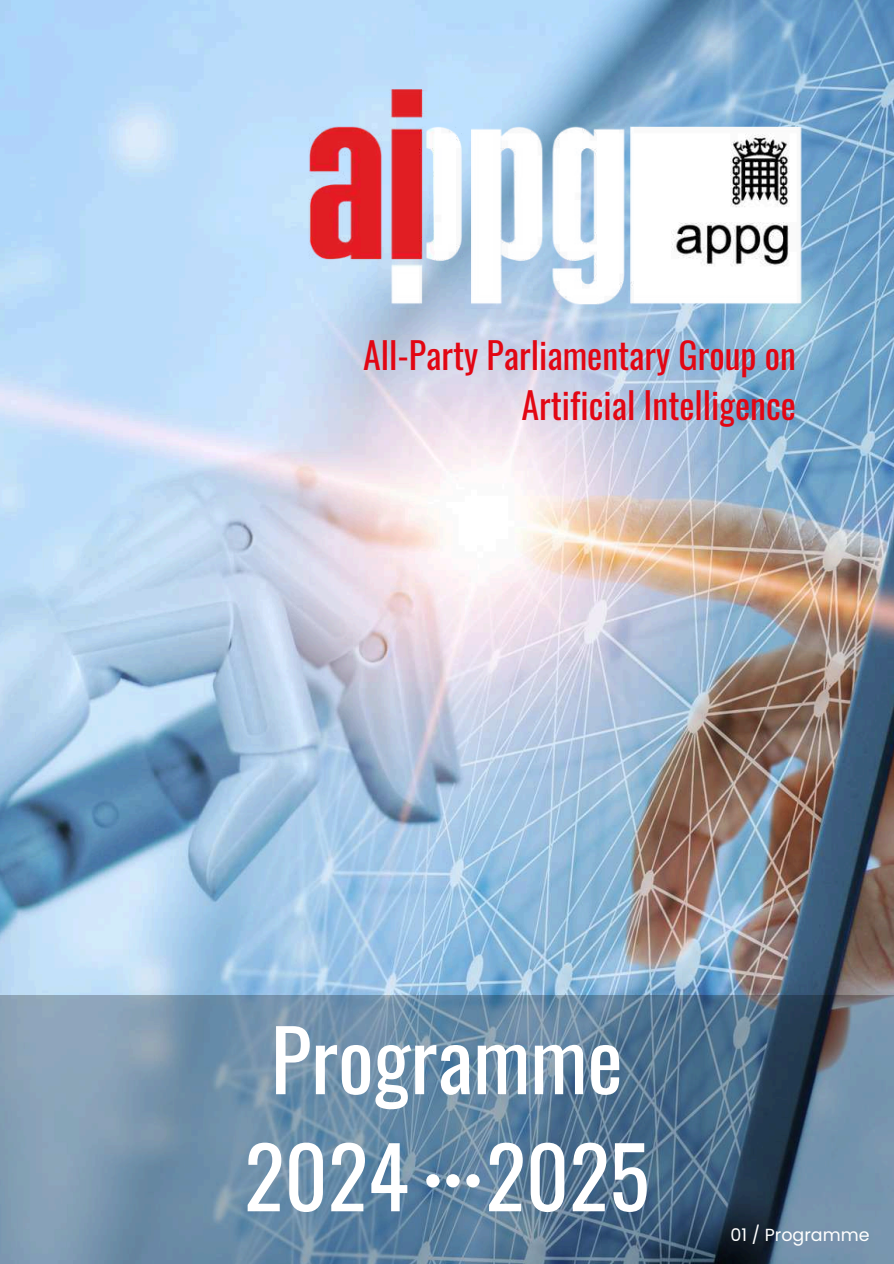
<style>
.page{position:relative;width:894px;height:1264px;background:#fff}
.page>*{position:absolute;margin:0;border:0;box-sizing:border-box;transform-origin:0 0}
.t1{font:84px/117px "Oswald";color:#fff;text-align:center}
.t2{font:36px/49.5px "Oswald";color:#e20613;text-align:right}
.t3{font:17.4px "Poppins";color:#fff}
</style>
<div class="page">
<img style="left:0;top:0;width:893px;height:995px">
<svg style="left:0;top:995px;width:893px;height:268px;background:#63829c"></svg>
<img style="left:271px;top:89px;width:533px;height:228px">
<svg style="left:426px;top:1174px;width:53px;height:13px"></svg>
<p class="t2" style="left:363px;top:327px;width:434px">All-Party Parliamentary Group on<br>Artificial Intelligence</p>
<h1 class="t1" style="left:244px;top:993px;width:406px">Programme<br>2024 2025</h1>
<p class="t3" style="left:730px;top:1225px;width:140px">01 / Programme</p>
</div>
